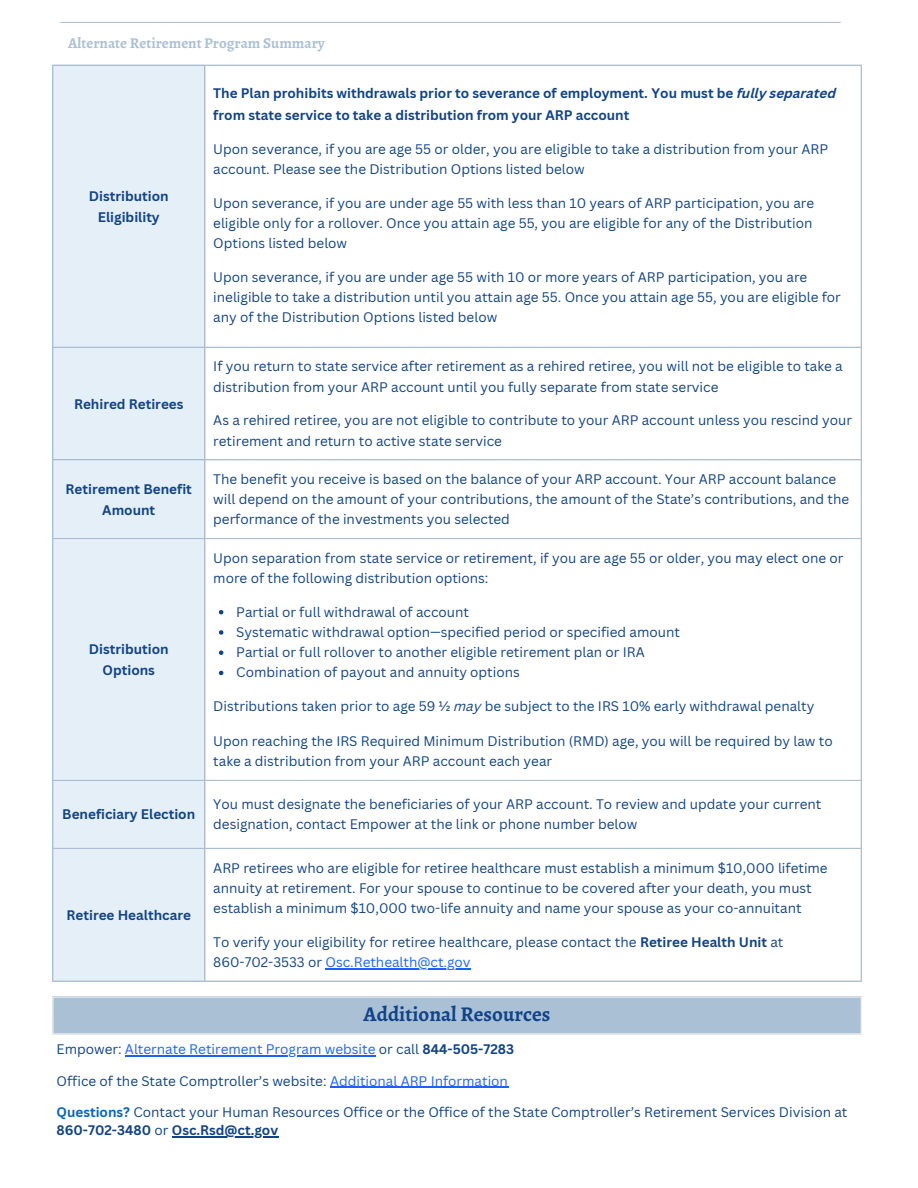
<style>
.page{position:relative;width:918px;height:1188px;background:#fff}
.page>*{position:absolute;margin:0;border:0;box-sizing:border-box;transform-origin:0 0}
.t1{font:700 21px "Alegreya";color:#104387}
.t2{font:700 15px "Alegreya";color:#aac0d5}
.t3{font:13.5px/20.2px "Canva Sans";color:#104387}
.t4{font:700 13.5px/21.3px "Canva Sans";color:#104387;text-align:center}
.t5{font:13.5px "Canva Sans";color:#1a62ff}
.s1{font-style:italic}
.s2{font-weight:700}
.s3{color:#104387}
.s4{font-weight:700;color:#104387}
.s5{color:#1a62ff}
.s6{font-weight:700;color:#0765bf}
</style>
<div class="page">
<hr style="left:60px;top:22px;width:781px;height:1px;background:#aac0d5">
<div style="left:53px;top:66px;width:151px;height:915px;background:#e5eff8"></div>
<svg style="left:219px;top:610px;width:4px;height:4px"></svg>
<svg style="left:219px;top:630px;width:4px;height:5px"></svg>
<svg style="left:219px;top:650px;width:4px;height:5px"></svg>
<svg style="left:219px;top:671px;width:4px;height:4px"></svg>
<hr style="left:325px;top:968px;width:146px;height:1px;background:#1a62ff">
<hr style="left:52px;top:66px;width:1px;height:915px;background:#aac0d5">
<hr style="left:204px;top:66px;width:1px;height:915px;background:#aac0d5">
<hr style="left:861px;top:66px;width:1px;height:915px;background:#aac0d5">
<hr style="left:52px;top:65px;width:810px;height:1px;background:#aac0d5">
<hr style="left:52px;top:347px;width:810px;height:1px;background:#aac0d5">
<hr style="left:52px;top:459px;width:810px;height:1px;background:#aac0d5">
<hr style="left:52px;top:538px;width:810px;height:1px;background:#aac0d5">
<hr style="left:52px;top:780px;width:810px;height:1px;background:#aac0d5">
<hr style="left:52px;top:848px;width:810px;height:1px;background:#aac0d5">
<hr style="left:52px;top:981px;width:810px;height:1px;background:#aac0d5">
<div style="left:53px;top:997px;width:809px;height:37px;background:#aac0d5"></div>
<hr style="left:861px;top:997px;width:1px;height:36px;background:#fff">
<hr style="left:52px;top:1033px;width:810px;height:2px;background:#fff">
<hr style="left:125px;top:1055px;width:251px;height:1px;background:#1a62ff">
<hr style="left:330px;top:1087px;width:178px;height:1px;background:#1a62ff">
<hr style="left:172px;top:1136px;width:106px;height:1px;background:#104387">
<p class="t2" style="left:68px;top:33px;width:258px">Alternate Retirement Program Summary</p>
<p class="t4" style="left:89px;top:185px;width:81px">Distribution<br>Eligibility</p>
<p class="t4" style="left:74px;top:393px;width:111px">Rehired Retirees</p>
<p class="t4" style="left:213px;top:82px;width:624px;text-align:left">The Plan prohibits withdrawals prior to severance of employment. You must be <span class="s1">fully separated </span>from state service to take a distribution from your ARP account</p>
<p class="t3" style="left:213px;top:138px;width:616px">Upon severance, if you are age 55 or older, you are eligible to take a distribution from your ARP account. Please see the Distribution Options listed below</p>
<p class="t3" style="left:213px;top:192px;width:603px">Upon severance, if you are under age 55 with less than 10 years of ARP participation, you are eligible only for a rollover. Once you attain age 55, you are eligible for any of the Distribution<br>Options listed below</p>
<p class="t3" style="left:213px;top:266px;width:629px">Upon severance, if you are under age 55 with 10 or more years of ARP participation, you are ineligible to take a distribution until you attain age 55. Once you attain age 55, you are eligible for any of the Distribution Options listed below</p>
<p class="t3" style="left:213px;top:356px;width:631px">If you return to state service after retirement as a rehired retiree, you will not be eligible to take a distribution from your ARP account until you fully separate from state service</p>
<p class="t3" style="left:213px;top:410px;width:640px">As a rehired retiree, you are not eligible to contribute to your ARP account unless you rescind your retirement and return to active state service</p>
<p class="t4" style="left:66px;top:478px;width:128px">Retirement Benefit<br>Amount</p>
<p class="t3" style="left:213px;top:469px;width:637px">The benefit you receive is based on the balance of your ARP account. Your ARP account balance will depend on the amount of your contributions, the amount of the State’s contributions, and the performance of the investments you selected</p>
<p class="t4" style="left:89px;top:638px;width:81px">Distribution<br>Options</p>
<p class="t3" style="left:213px;top:547px;width:632px">Upon separation from state service or retirement, if you are age 55 or older, you may elect one or more of the following distribution options:</p>
<p class="t3" style="left:236px;top:601px;width:234px">Partial or full withdrawal of account</p>
<p class="t3" style="left:236px;top:622px;width:445px">Systematic withdrawal option—specified period or specified amount</p>
<p class="t3" style="left:236px;top:642px;width:410px">Partial or full rollover to another eligible retirement plan or IRA</p>
<p class="t3" style="left:236px;top:662px;width:285px">Combination of payout and annuity options</p>
<p class="t3" style="left:213px;top:696px;width:603px">Distributions taken prior to age 59 ½ <span class="s1">may</span> be subject to the IRS 10% early withdrawal penalty</p>
<p class="t3" style="left:213px;top:731px;width:621px">Upon reaching the IRS Required Minimum Distribution (RMD) age, you will be required by law to take a distribution from your ARP account each year</p>
<p class="t4" style="left:62px;top:803px;width:134px">Beneficiary Election</p>
<p class="t3" style="left:213px;top:794px;width:610px">You must designate the beneficiaries of your ARP account. To review and update your current designation, contact Empower at the link or phone number below</p>
<p class="t3" style="left:213px;top:857px;width:616px">ARP retirees who are eligible for retiree healthcare must establish a minimum $10,000 lifetime annuity at retirement. For your spouse to continue to be covered after your death, you must establish a minimum $10,000 two-life annuity and name your spouse as your co-annuitant</p>
<p class="t3" style="left:213px;top:931px;width:572px">To verify your eligibility for retiree healthcare, please contact the <span class="s2">Retiree Health Unit</span> at</p>
<p class="t5" style="left:213px;top:953px;width:259px"><span class="s3">860-702-3533 or</span> Osc.Rethealth@ct.gov</p>
<h1 class="t1" style="left:364px;top:1000px;width:188px">Additional Resources</h1>
<h1 class="t5" style="left:57px;top:1040px;width:459px"><span class="s3">Empower:</span> Alternate Retirement Program website <span class="s3">or call</span> <span class="s4">844-505-7283</span></h1>
<h1 class="t3" style="left:57px;top:1070px;width:453px">Office of the State Comptroller’s website: <span class="s5">Additional ARP Information</span></h1>
<p class="t3" style="left:57px;top:1103px;width:792px;line-height:18px"><span class="s6">Questions?</span> Contact your Human Resources Office or the Office of the State Comptroller’s Retirement Services Division at<br><span class="s2">860-702-3480</span> or <span class="s2">Osc.Rsd@ct.gov</span></p>
<p class="t4" style="left:67px;top:904px;width:126px">Retiree Healthcare</p>
</div>
